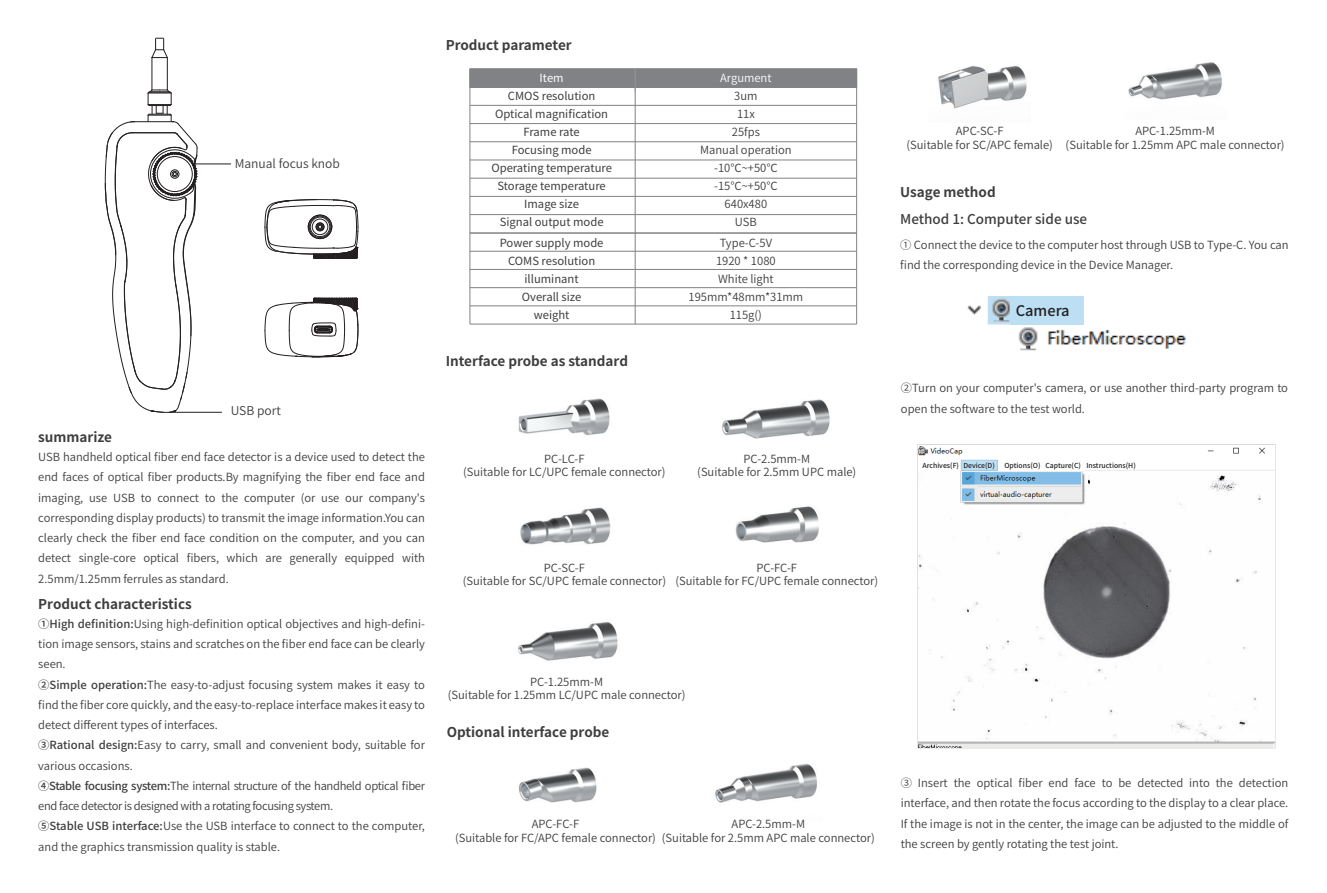
<style>
.page{position:relative;width:1327px;height:893px;background:#fff}
.page>*{position:absolute;margin:0;border:0;box-sizing:border-box;transform-origin:0 0}
.t1{font:500 14.62px "Source Han Sans CN";color:#231f20}
.t2{font:700 13.5px "Source Han Sans CN";color:#3e3e3f}
.t3{font:500 13.5px "Source Han Sans CN";color:#3e3e3f}
.t4{font:12.15px "Source Han Sans CN";color:#3e3e3f}
.t5{font:11.25px/20.2px "Source Han Sans CN";color:#3e3e3f;text-align:center}
.t6{font:11.25px/18px "Source Han Sans CN";color:#3e3e3f;text-align:center}
.t7{font:11.25px "Source Han Sans CN";color:#fff}
.t8{font:11.25px "Source Han Sans CN";color:#fff}
.t9{font:500 6.98px "Source Han Sans CN";color:#231f20}
.s1{font-weight:500}
</style>
<div class="page">
<div style="left:470px;top:69px;width:387px;height:19px;background:#808285"></div>
<hr style="left:470px;top:105px;width:386px;height:1px;background:#808285">
<hr style="left:470px;top:123px;width:386px;height:1px;background:#808285">
<hr style="left:470px;top:141px;width:386px;height:1px;background:#808285">
<hr style="left:470px;top:160px;width:386px;height:1px;background:#808285">
<hr style="left:470px;top:178px;width:386px;height:1px;background:#808285">
<hr style="left:470px;top:196px;width:386px;height:1px;background:#808285">
<hr style="left:470px;top:214px;width:386px;height:1px;background:#808285">
<hr style="left:469px;top:69px;width:1px;height:255px;background:#808285">
<hr style="left:635px;top:69px;width:1px;height:255px;background:#808285">
<hr style="left:856px;top:69px;width:1px;height:255px;background:#808285">
<img style="left:519px;top:767px;width:78px;height:36px">
<img style="left:715px;top:763px;width:102px;height:40px">
<img style="left:1128px;top:62px;width:94px;height:38px">
<img style="left:938px;top:65px;width:89px;height:44px">
<img style="left:518px;top:398px;width:92px;height:38px">
<img style="left:518px;top:622px;width:100px;height:39px">
<img style="left:722px;top:399px;width:108px;height:40px">
<img style="left:520px;top:507px;width:91px;height:38px">
<img style="left:735px;top:506px;width:84px;height:37px">
<svg style="left:635px;top:69px;width:1px;height:23px"></svg>
<hr style="left:470px;top:233px;width:386px;height:1px;background:#808285">
<hr style="left:470px;top:251px;width:386px;height:1px;background:#808285">
<hr style="left:470px;top:269px;width:386px;height:1px;background:#808285">
<hr style="left:470px;top:287px;width:386px;height:1px;background:#808285">
<hr style="left:470px;top:305px;width:386px;height:1px;background:#808285">
<hr style="left:470px;top:324px;width:386px;height:1px;background:#808285">
<img style="left:967px;top:297px;width:219px;height:54px">
<div style="left:1010px;top:297px;width:74px;height:28px;background:#bddff4"></div>
<img style="left:918px;top:446px;width:356px;height:301px">
<div style="left:918px;top:457px;width:167px;height:14px;background:#fff"></div>
<div style="left:938px;top:471px;width:132px;height:38px;background:#fefefe"></div>
<svg style="left:960px;top:460px;width:128px;height:11px"></svg>
<img style="left:960px;top:471px;width:128px;height:36px">
<hr style="left:193px;top:164px;width:38px;height:1px;background:#231f20">
<hr style="left:169px;top:412px;width:53px;height:1px;background:#231f20">
<hr style="left:152px;top:58px;width:1px;height:32px;background:#231f20">
<hr style="left:167px;top:58px;width:1px;height:32px;background:#231f20">
<svg style="left:151px;top:38px;width:17px;height:20px"></svg>
<svg style="left:105px;top:89px;width:93px;height:324px"></svg>
<svg style="left:264px;top:298px;width:95px;height:59px"></svg>
<svg style="left:264px;top:199px;width:94px;height:60px"></svg>
<p class="t4" style="left:235px;top:157px;width:107px">Manual focus knob</p>
<p class="t2" style="left:38px;top:429px;width:75px">summarize</p>
<p class="t4" style="left:231px;top:404px;width:52px">USB port</p>
<p class="t5" style="left:38px;top:447px;width:388px;text-align:justify">USB handheld optical fiber end face detector is a device used to detect the end faces of optical fiber products.By magnifying the fiber end face and imaging, use USB to connect to the computer (or use our company's corresponding display products) to transmit the image information.You can clearly check the fiber end face condition on the computer, and you can detect single-core optical fibers, which are generally equipped with 2.5mm/1.25mm ferrules as standard.</p>
<p class="t2" style="left:38px;top:597px;width:155px">Product characteristics</p>
<p class="t5" style="left:38px;top:614px;width:388px;text-align:left"><span class="s1">①High definition:</span>Using high-definition optical objectives and high-defini&shy;tion image sensors, stains and scratches on the fiber end face can be clearly seen.<br><span class="s1">②Simple operation:</span>The easy-to-adjust focusing system makes it easy to find the fiber core quickly, and the easy-to-replace interface makes it easy to detect different types of interfaces.<br><span class="s1">③Rational design:</span>Easy to carry, small and convenient body, suitable for various occasions.<br><span class="s1">④Stable focusing system:</span>The internal structure of the handheld optical fiber end face detector is designed with a rotating focusing system.<br><span class="s1">⑤Stable USB interface:</span>Use the USB interface to connect to the computer, and the graphics transmission quality is stable.</p>
<p class="t2" style="left:446px;top:37px;width:127px">Product parameter</p>
<p class="t8" style="left:540px;top:72px;width:26px">Item</p>
<p class="t6" style="left:491px;top:88px;width:122px">CMOS resolution<br>Optical magnification<br>Frame rate<br>Focusing mode<br>Operating temperature<br>Storage temperature<br>Image size<br>Signal output mode</p>
<p class="t7" style="left:720px;top:72px;width:53px">Argument</p>
<p class="t5" style="left:700px;top:88px;width:93px;line-height:18px">3um<br>11x<br>25fps<br>Manual operation -10℃~+50℃ -15℃~+50℃<br>640x480<br>USB</p>
<p class="t6" style="left:500px;top:234px;width:105px">Power supply mode<br>COMS resolution illuminant<br>Overall size<br>weight</p>
<p class="t5" style="left:688px;top:234px;width:116px;line-height:18px">Type-C-5V<br>1920 * 1080<br>White light<br>195mm*48mm*31mm<br>115g()</p>
<p class="t2" style="left:446px;top:353px;width:184px">Interface probe as standard</p>
<p class="t5" style="left:463px;top:452px;width:204px;line-height:13.5px">PC-LC-F<br>(Suitable for LC/UPC female connector)</p>
<p class="t5" style="left:697px;top:452px;width:161px;line-height:13.5px">PC-2.5mm-M<br>(Suitable for 2.5mm UPC male)</p>
<p class="t5" style="left:463px;top:561px;width:205px;line-height:13.5px">PC-SC-F<br>(Suitable for SC/UPC female connector)</p>
<p class="t5" style="left:675px;top:561px;width:204px;line-height:13.5px">PC-FC-F<br>(Suitable for FC/UPC female connector)</p>
<p class="t5" style="left:448px;top:675px;width:239px;line-height:13.5px">PC-1.25mm-M<br>(Suitable for 1.25mm LC/UPC male connector)</p>
<p class="t2" style="left:447px;top:724px;width:164px">Optional interface probe</p>
<p class="t5" style="left:455px;top:818px;width:202px;line-height:13.5px">APC-FC-F<br>(Suitable for FC/APC female connector)</p>
<p class="t5" style="left:662px;top:818px;width:214px;line-height:13.5px">APC-2.5mm-M<br>(Suitable for 2.5mm APC male connector)</p>
<p class="t5" style="left:906px;top:124px;width:148px;line-height:13.5px">APC-SC-F<br>(Suitable for SC/APC female)</p>
<p class="t5" style="left:1065px;top:124px;width:221px;line-height:13.5px">APC-1.25mm-M<br>(Suitable for 1.25mm APC male connector)</p>
<p class="t2" style="left:900px;top:185px;width:97px">Usage method</p>
<p class="t3" style="left:900px;top:212px;width:188px">Method 1: Computer side use</p>
<p class="t5" style="left:900px;top:235px;width:390px;text-align:left">① Connect the device to the computer host through USB to Type-C. You can find the corresponding device in the Device Manager.</p>
<h1 class="t1" style="left:1015px;top:302px;width:55px">Camera</h1>
<p class="t5" style="left:901px;top:378px;width:389px;text-align:left">②Turn on your computer's camera, or use another third-party program to open the software to the test world.</p>
<p class="t9" style="left:922px;top:461px;width:74px">Archives(F) Device(D)</p>
<p class="t9" style="left:1004px;top:461px;width:133px">Options(O) Capture(C) Instructions(H)</p>
<p class="t5" style="left:900px;top:773px;width:389px;text-align:justify">③ Insert the optical fiber end face to be detected into the detection interface, and then rotate the focus according to the display to a clear place.<br>If the image is not in the center, the image can be adjusted to the middle of the screen by gently rotating the test joint.</p>
</div>
